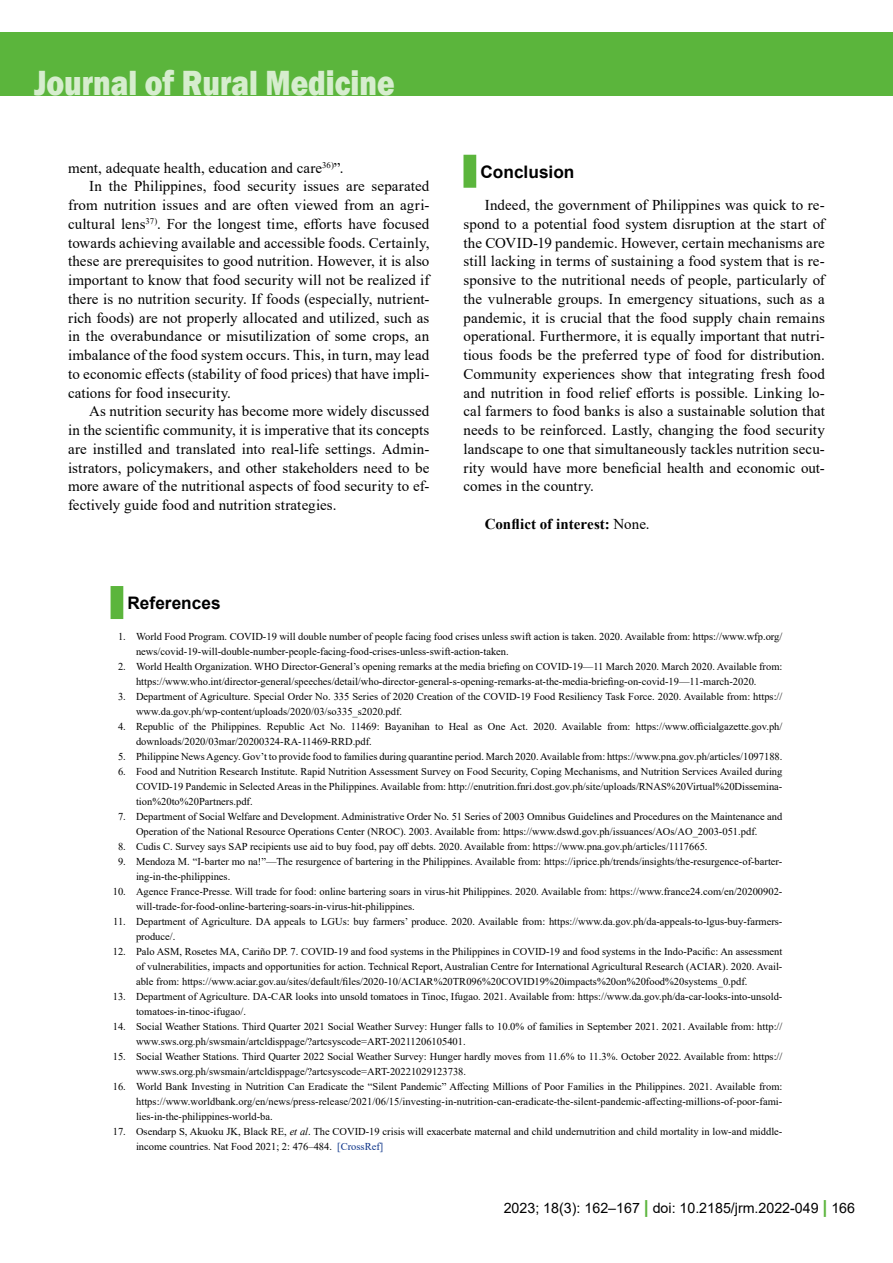
<style>
.page{position:relative;width:893px;height:1263px;background:#fff}
.page>*{position:absolute;margin:0;border:0;box-sizing:border-box;transform-origin:0 0}
.t1{font:800 36px "Franklin Gothic";color:#d6edce;scale:.83 1}
.t2{font:700 17.25px "Arial";color:#000}
.t3{font:15px/18.8px "Times New Roman";letter-spacing:.005em;color:#000;text-align:justify}
.t4{font:700 15px "Times New Roman";color:#000}
.t5{font:14.25px "Arial";color:#000}
.t6{font:10.5px/15px "Times New Roman";color:#000}
.s1{font-weight:400}
.s2{font-style:italic}
.s3{color:#0c3388}
.s4{font-weight:700;font-size:18px;color:#5bb53c}
</style>
<div class="page">
<div style="left:0;top:32px;width:893px;height:64px;background:#5bb53c"></div>
<div style="left:463px;top:155px;width:13px;height:33px;background:#5bb53c"></div>
<div style="left:111px;top:586px;width:12px;height:33px;background:#5bb53c"></div>
<h1 class="t1" style="left:34px;top:59px;width:436px">Journal of Rural Medicine</h1>
<h3 class="t3" style="left:68px;top:158px;width:277px">ment, adequate health, education and care<sup>36)</sup>”.</h3>
<h3 class="t3" style="left:89px;top:176px;width:342px">In the Philippines, food security issues are separated</h3>
<h3 class="t3" style="left:68px;top:195px;width:363px">from nutrition issues and are often viewed from an agri-</h3>
<h3 class="t3" style="left:68px;top:214px;width:363px">cultural lens<sup>37)</sup>. For the longest time, efforts have focused</h3>
<h3 class="t3" style="left:68px;top:233px;width:363px">towards achieving available and accessible foods. Certainly,</h3>
<h3 class="t3" style="left:68px;top:251px;width:363px">these are prerequisites to good nutrition. However, it is also</h3>
<h3 class="t3" style="left:68px;top:270px;width:363px">important to know that food security will not be realized if</h3>
<h3 class="t3" style="left:68px;top:289px;width:363px">there is no nutrition security. If foods (especially, nutrient-</h3>
<h3 class="t3" style="left:68px;top:308px;width:363px">rich foods) are not properly allocated and utilized, such as</h3>
<h3 class="t3" style="left:68px;top:326px;width:363px">in the overabundance or misutilization of some crops, an</h3>
<h3 class="t3" style="left:68px;top:345px;width:363px">imbalance of the food system occurs. This, in turn, may lead</h3>
<h3 class="t3" style="left:68px;top:364px;width:363px">to economic effects (stability of food prices) that have impli-</h3>
<h3 class="t3" style="left:68px;top:383px;width:164px">cations for food insecurity.</h3>
<h3 class="t3" style="left:89px;top:401px;width:342px">As nutrition security has become more widely discussed</h3>
<h3 class="t3" style="left:68px;top:420px;width:363px">in the scientific community, it is imperative that its concepts</h3>
<h3 class="t3" style="left:68px;top:439px;width:363px">are instilled and translated into real-life settings. Admin-</h3>
<h3 class="t3" style="left:68px;top:458px;width:363px">istrators, policymakers, and other stakeholders need to be</h3>
<h3 class="t3" style="left:68px;top:476px;width:363px">more aware of the nutritional aspects of food security to ef-</h3>
<h3 class="t3" style="left:68px;top:495px;width:270px">fectively guide food and nutrition strategies.</h3>
<h2 class="t2" style="left:480px;top:160px;width:95px">Conclusion</h2>
<p class="t3" style="left:463px;top:195px;width:363px;text-indent:21px">Indeed, the government of Philippines was quick to re&shy;spond to a potential food system disruption at the start of the COVID-19 pandemic. However, certain mechanisms are still lacking in terms of sustaining a food system that is re&shy;sponsive to the nutritional needs of people, particularly of the vulnerable groups. In emergency situations, such as a pandemic, it is crucial that the food supply chain remains operational. Furthermore, it is equally important that nutri&shy;tious foods be the preferred type of food for distribution.<br>Community experiences show that integrating fresh food and nutrition in food relief efforts is possible. Linking lo&shy;cal farmers to food banks is also a sustainable solution that needs to be reinforced. Lastly, changing the food security landscape to one that simultaneously tackles nutrition secu&shy;rity would have more beneficial health and economic out&shy;comes in the country.</p>
<h3 class="t4" style="left:485px;top:513px;width:166px">Conflict of interest: <span class="s1">None.</span></h3>
<h2 class="t2" style="left:128px;top:591px;width:95px">References</h2>
<p class="t6" style="left:136px;top:628px;width:648px;text-indent:-18px">1. World Food Program. COVID-19 will double number of people facing food crises unless swift action is taken. 2020. Available from: https://www.wfp.org/ news/covid-19-will-double-number-people-facing-food-crises-unless-swift-action-taken.</p>
<p class="t6" style="left:136px;top:658px;width:648px;text-indent:-18px">2. World Health Organization. WHO Director-General’s opening remarks at the media briefing on COVID-19—11 March 2020. March 2020. Available from: https://www.who.int/director-general/speeches/detail/who-director-general-s-opening-remarks-at-the-media-briefing-on-covid-19—11-march-2020.</p>
<p class="t6" style="left:136px;top:688px;width:648px;text-indent:-18px">3. Department of Agriculture. Special Order No. 335 Series of 2020 Creation of the COVID-19 Food Resiliency Task Force. 2020. Available from: https:// www.da.gov.ph/wp-content/uploads/2020/03/so335_s2020.pdf.</p>
<p class="t6" style="left:136px;top:718px;width:648px;text-indent:-18px">4. Republic of the Philippines. Republic Act No. 11469: Bayanihan to Heal as One Act. 2020. Available from: https://www.officialgazette.gov.ph/ downloads/2020/03mar/20200324-RA-11469-RRD.pdf.</p>
<p class="t6" style="left:118px;top:748px;width:666px">5. Philippine News Agency. Gov’t to provide food to families during quarantine period. March 2020. Available from: https://www.pna.gov.ph/articles/1097188.</p>
<p class="t6" style="left:136px;top:763px;width:648px;text-align:justify;text-indent:-18px">6. Food and Nutrition Research Institute. Rapid Nutrition Assessment Survey on Food Security, Coping Mechanisms, and Nutrition Services Availed during COVID-19 Pandemic in Selected Areas in the Philippines. Available from: http://enutrition.fnri.dost.gov.ph/site/uploads/RNAS%20Virtual%20Dissemina&shy;tion%20to%20Partners.pdf.</p>
<p class="t6" style="left:136px;top:808px;width:648px;text-indent:-18px">7. Department of Social Welfare and Development. Administrative Order No. 51 Series of 2003 Omnibus Guidelines and Procedures on the Maintenance and<br>Operation of the National Resource Operations Center (NROC). 2003. Available from: https://www.dswd.gov.ph/issuances/AOs/AO_2003-051.pdf.</p>
<p class="t6" style="left:118px;top:838px;width:591px">8. Cudis C. Survey says SAP recipients use aid to buy food, pay off debts. 2020. Available from: https://www.pna.gov.ph/articles/1117665.</p>
<p class="t6" style="left:136px;top:853px;width:648px;text-indent:-18px">9. Mendoza M. “I-barter mo na!”—The resurgence of bartering in the Philippines. Available from: https://iprice.ph/trends/insights/the-resurgence-of-barter&shy;ing-in-the-philippines.</p>
<p class="t6" style="left:136px;top:883px;width:648px;text-indent:-23px">10. Agence France-Presse. Will trade for food: online bartering soars in virus-hit Philippines. 2020. Available from: https://www.france24.com/en/20200902- will-trade-for-food-online-bartering-soars-in-virus-hit-philippines.</p>
<p class="t6" style="left:136px;top:913px;width:648px;text-indent:-23px">11. Department of Agriculture. DA appeals to LGUs: buy farmers’ produce. 2020. Available from: https://www.da.gov.ph/da-appeals-to-lgus-buy-farmers&shy;produce/.</p>
<p class="t6" style="left:136px;top:943px;width:648px;text-align:justify;text-indent:-23px">12. Palo ASM, Rosetes MA, Cariño DP. 7. COVID-19 and food systems in the Philippines in COVID-19 and food systems in the Indo-Pacific: An assessment of vulnerabilities, impacts and opportunities for action. Technical Report, Australian Centre for International Agricultural Research (ACIAR). 2020. Avail&shy;able from: https://www.aciar.gov.au/sites/default/files/2020-10/ACIAR%20TR096%20COVID19%20impacts%20on%20food%20systems_0.pdf.</p>
<p class="t6" style="left:136px;top:988px;width:648px;text-indent:-23px">13. Department of Agriculture. DA-CAR looks into unsold tomatoes in Tinoc, Ifugao. 2021. Available from: https://www.da.gov.ph/da-car-looks-into-unsold&shy;tomatoes-in-tinoc-ifugao/.</p>
<p class="t6" style="left:136px;top:1018px;width:648px;text-indent:-23px">14. Social Weather Stations. Third Quarter 2021 Social Weather Survey: Hunger falls to 10.0% of families in September 2021. 2021. Available from: http:// www.sws.org.ph/swsmain/artcldisppage/?artcsyscode=ART-20211206105401.</p>
<p class="t6" style="left:136px;top:1048px;width:648px;text-indent:-23px">15. Social Weather Stations. Third Quarter 2022 Social Weather Survey: Hunger hardly moves from 11.6% to 11.3%. October 2022. Available from: https:// www.sws.org.ph/swsmain/artcldisppage/?artcsyscode=ART-20221029123738.</p>
<p class="t6" style="left:136px;top:1078px;width:648px;text-align:justify;text-indent:-23px">16. World Bank Investing in Nutrition Can Eradicate the “Silent Pandemic” Affecting Millions of Poor Families in the Philippines. 2021. Available from: https://www.worldbank.org/en/news/press-release/2021/06/15/investing-in-nutrition-can-eradicate-the-silent-pandemic-affecting-millions-of-poor-fami&shy;lies-in-the-philippines-world-ba.</p>
<p class="t6" style="left:136px;top:1124px;width:648px;text-indent:-23px">17. Osendarp S, Akuoku JK, Black RE, <span class="s2">et al</span>. The COVID-19 crisis will exacerbate maternal and child undernutrition and child mortality in low-and middle&shy;income countries. Nat Food 2021; 2: 476–484. <span class="s3">[CrossRef]</span></p>
<h3 class="t5" style="left:504px;top:1198px;width:353px">2023; 18(3): 162–167 <span class="s4">|</span> doi: 10.2185/jrm.2022-049 <span class="s4">|</span> 166</h3>
</div>
